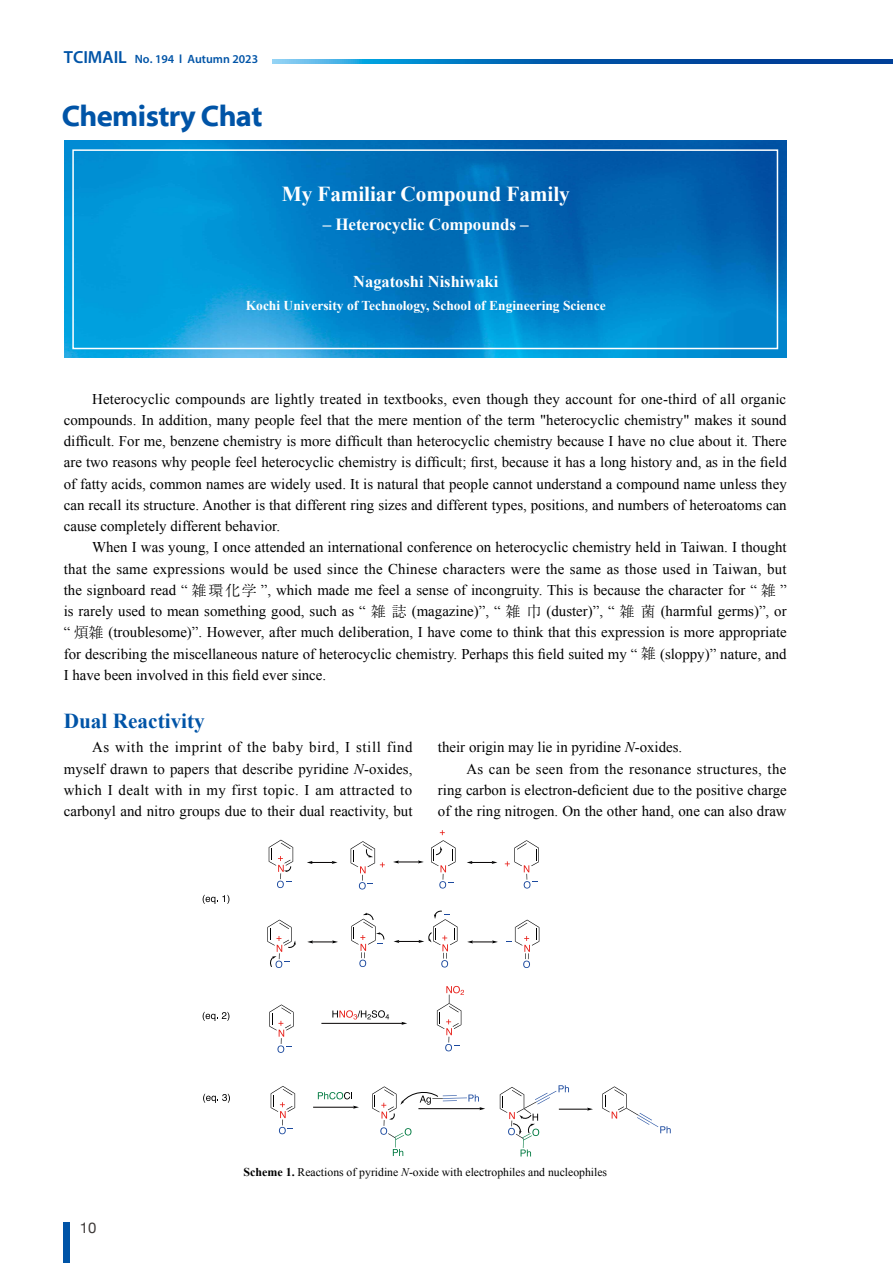
<style>
.page{position:relative;width:893px;height:1263px;background:#fff}
.page>*{position:absolute;margin:0;border:0;box-sizing:border-box;transform-origin:0 0}
.t1{font:700 29.7px "Myriad Web Pro";letter-spacing:-.02em;color:#0054a7}
.t2{font:700 21.3px "Times New Roman";letter-spacing:-.005em;color:#fff}
.t3{font:700 21.3px "Times New Roman";color:#0054a7}
.t4{font:700 16.95px "Times New Roman";letter-spacing:-.005em;color:#fff}
.t5{font:700 16.5px "Times New Roman";color:#fff}
.t6{font:14.85px/21.3px "Times New Roman";color:#000;text-align:justify}
.t7{font:14.85px "Times New Roman";letter-spacing:.025em;color:#000}
.t8{font:14.85px "Helvetica Neue";color:#3e3a39}
.t9{font:700 13.5px "Times New Roman";color:#fff}
.t10{font:600 12px "Myriad Pro";color:#0054a7}
.t11{font:11.7px "Times New Roman";color:#000}
.s1{font-size:17.55px}
.s2{font-family:"Ryumin Pr 6 N";font-weight:300}
.s3{font-style:italic}
.s4{font-weight:700;font-size:12px}
</style>
<div class="page">
<div style="left:64px;top:1222px;width:6px;height:41px;background:#0054a7"></div>
<img style="left:64px;top:140px;width:723px;height:217px">
<div style="left:72px;top:149px;width:706px;height:200px;border:2px solid #fff"></div>
<svg style="left:203px;top:895px;width:26px;height:9px"></svg>
<svg style="left:203px;top:1012px;width:26px;height:9px"></svg>
<svg style="left:203px;top:1094px;width:27px;height:9px"></svg>
<svg style="left:269px;top:840px;width:25px;height:48px"></svg>
<svg style="left:505px;top:840px;width:34px;height:48px"></svg>
<svg style="left:351px;top:841px;width:34px;height:48px"></svg>
<svg style="left:431px;top:830px;width:25px;height:58px"></svg>
<svg style="left:307px;top:861px;width:30px;height:3px"></svg>
<svg style="left:393px;top:860px;width:31px;height:3px"></svg>
<svg style="left:467px;top:861px;width:30px;height:3px"></svg>
<svg style="left:506px;top:920px;width:34px;height:48px"></svg>
<svg style="left:307px;top:940px;width:31px;height:3px"></svg>
<svg style="left:467px;top:940px;width:31px;height:3px"></svg>
<svg style="left:267px;top:920px;width:29px;height:48px"></svg>
<svg style="left:351px;top:913px;width:33px;height:54px"></svg>
<svg style="left:394px;top:911px;width:64px;height:56px"></svg>
<svg style="left:269px;top:1004px;width:25px;height:49px"></svg>
<hr style="left:321px;top:1023px;width:81px;height:1px;background:#040000">
<svg style="left:401px;top:1022px;width:6px;height:3px"></svg>
<svg style="left:332px;top:1010px;width:57px;height:9px"></svg>
<svg style="left:437px;top:986px;width:27px;height:65px"></svg>
<svg style="left:271px;top:1086px;width:25px;height:48px"></svg>
<hr style="left:313px;top:1107px;width:41px;height:1px;background:#040000">
<svg style="left:353px;top:1106px;width:6px;height:3px"></svg>
<svg style="left:318px;top:1092px;width:34px;height:7px"></svg>
<svg style="left:372px;top:1086px;width:113px;height:70px"></svg>
<svg style="left:500px;top:1085px;width:93px;height:71px"></svg>
<svg style="left:602px;top:1086px;width:69px;height:47px"></svg>
<svg style="left:272px;top:60px;width:620px;height:3px;background:#0d68b4"></svg>
<p class="t10" style="left:64px;top:52px;width:196px"><span class="s1">TCIMAIL</span> No. 194 l Autumn 2023</p>
<h1 class="t1" style="left:62px;top:100px;width:202px">Chemistry Chat</h1>
<h2 class="t2" style="left:282px;top:179px;width:290px">My Familiar Compound Family</h2>
<p class="t4" style="left:323px;top:213px;width:207px">– Heterocyclic Compounds –</p>
<p class="t5" style="left:353px;top:270px;width:147px">Nagatoshi Nishiwaki</p>
<p class="t9" style="left:246px;top:296px;width:362px">Kochi University of Technology, School of Engineering Science</p>
<p class="t6" style="left:64px;top:388px;width:724px;text-indent:28px">Heterocyclic compounds are lightly treated in textbooks, even though they account for one-third of all organic compounds. In addition, many people feel that the mere mention of the term "heterocyclic chemistry" makes it sound difficult. For me, benzene chemistry is more difficult than heterocyclic chemistry because I have no clue about it. There are two reasons why people feel heterocyclic chemistry is difficult; first, because it has a long history and, as in the field of fatty acids, common names are widely used. It is natural that people cannot understand a compound name unless they can recall its structure. Another is that different ring sizes and different types, positions, and numbers of heteroatoms can cause completely different behavior.</p>
<p class="t6" style="left:64px;top:537px;width:724px;text-indent:28px">When I was young, I once attended an international conference on heterocyclic chemistry held in Taiwan. I thought that the same expressions would be used since the Chinese characters were the same as those used in Taiwan, but the signboard read “ <span class="s2">雑環化学</span> ”, which made me feel a sense of incongruity. This is because the character for “ <span class="s2">雑</span> ” is rarely used to mean something good, such as “ <span class="s2">雑誌</span> (magazine)”, “ <span class="s2">雑巾</span> (duster)”, “ <span class="s2">雑菌</span> (harmful germs)”, or “ <span class="s2">煩雑</span> (troublesome)”. However, after much deliberation, I have come to think that this expression is more appropriate for describing the miscellaneous nature of heterocyclic chemistry. Perhaps this field suited my “ <span class="s2">雑</span> (sloppy)” nature, and I have been involved in this field ever since.</p>
<h2 class="t3" style="left:64px;top:706px;width:143px">Dual Reactivity</h2>
<p class="t6" style="left:64px;top:736px;width:350px;text-indent:28px">As with the imprint of the baby bird, I still find myself drawn to papers that describe pyridine <span class="s3">N</span>-oxides, which I dealt with in my first topic. I am attracted to carbonyl and nitro groups due to their dual reactivity, but</p>
<p class="t6" style="left:438px;top:736px;width:246px">their origin may lie in pyridine <span class="s3">N</span>-oxides.</p>
<p class="t7" style="left:466px;top:759px;width:322px">As can be seen from the resonance structures, the</p>
<p class="t6" style="left:438px;top:779px;width:350px">ring carbon is electron-deficient due to the positive charge</p>
<p class="t6" style="left:438px;top:800px;width:350px">of the ring nitrogen. On the other hand, one can also draw</p>
<p class="t8" style="left:80px;top:1217px;width:18px">10</p>
<p class="t11" style="left:243px;top:1164px;width:365px"><span class="s4">Scheme 1.</span> Reactions of pyridine <span class="s3">N</span>-oxide with electrophiles and nucleophiles</p>
</div>
